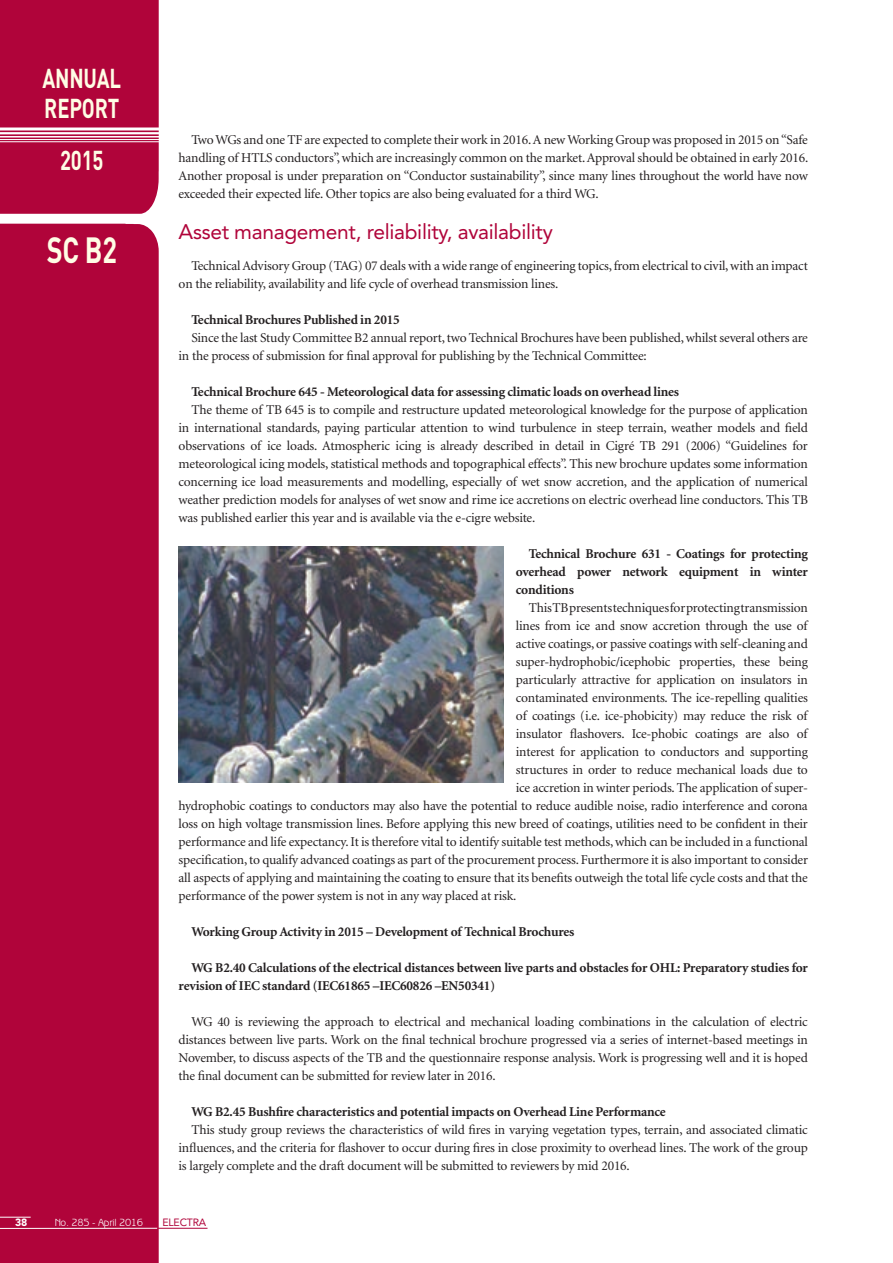
<style>
.page{position:relative;width:893px;height:1263px;background:#fff}
.page>*{position:absolute;margin:0;border:0;box-sizing:border-box;transform-origin:0 0}
.t1{font:700 36px "DIN";color:#fffde5;scale:.75 1}
.t2{font:700 27px/30px "DIN";letter-spacing:-.01em;color:#fffde5;scale:.75 1}
.t3{font:21px "Avenir";letter-spacing:-.015em;color:#b0043a}
.t4{font:13.5px/18px "Minion";letter-spacing:-.015em;color:#231f20;text-align:justify}
.t5{font:700 13.5px/18px "Minion";letter-spacing:-.015em;color:#231f20;text-align:justify}
.t6{font:10.5px "Benguiat Gothic";letter-spacing:-.03em;color:#fff}
.t7{font:10.5px "Avenir";letter-spacing:-.02em;color:#b0043a}
.t8{font:900 10.5px "Avenir";color:#fff}
</style>
<div class="page">
<div style="left:0;top:224px;width:159px;height:1039px;background:#b0043a"></div>
<div style="left:0;top:0;width:159px;height:214px;background:#b0043a"></div>
<hr style="left:0;top:127px;width:164px;height:3px;background:#fff">
<hr style="left:0;top:132px;width:164px;height:2px;background:#fff">
<hr style="left:0;top:136px;width:164px;height:2px;background:#fff">
<hr style="left:0;top:139px;width:164px;height:1px;background:#fff">
<hr style="left:0;top:141px;width:164px;height:1px;background:#fff">
<img style="left:179px;top:546px;width:324px;height:236px">
<hr style="left:0;top:1228px;width:157px;height:1px;background:#fff">
<hr style="left:0;top:1217px;width:31px;height:1px;background:#fff">
<hr style="left:157px;top:1228px;width:50px;height:1px;background:#b0043a">
<h2 class="t2" style="left:42px;top:62px;width:107px">ANNUAL<br>REPORT</h2>
<h2 class="t2" style="left:60px;top:144px;width:59px">2015</h2>
<h1 class="t1" style="left:47px;top:227px;width:95px">SC B2</h1>
<p class="t4" style="left:179px;top:131px;width:631px;text-indent:13px">Two WGs and one TF are expected to complete their work in 2016. A new Working Group was proposed in 2015 on “Safe handling of HTLS conductors”, which are increasingly common on the market. Approval should be obtained in early 2016.<br>Another proposal is under preparation on “Conductor sustainability”, since many lines throughout the world have now exceeded their expected life. Other topics are also being evaluated for a third WG.</p>
<h3 class="t3" style="left:179px;top:220px;width:376px">Asset management, reliability, availability</h3>
<p class="t4" style="left:179px;top:257px;width:631px;text-indent:13px">Technical Advisory Group (TAG) 07 deals with a wide range of engineering topics, from electrical to civil, with an impact on the reliability, availability and life cycle of overhead transmission lines.</p>
<p class="t5" style="left:191px;top:311px;width:210px">Technical Brochures Published in 2015</p>
<p class="t4" style="left:179px;top:329px;width:631px;text-indent:13px">Since the last Study Committee B2 annual report, two Technical Brochures have been published, whilst several others are in the process of submission for final approval for publishing by the Technical Committee:</p>
<p class="t5" style="left:191px;top:383px;width:489px">Technical Brochure 645 - Meteorological data for assessing climatic loads on overhead lines</p>
<p class="t4" style="left:179px;top:401px;width:631px;text-indent:13px">The theme of TB 645 is to compile and restructure updated meteorological knowledge for the purpose of application in international standards, paying particular attention to wind turbulence in steep terrain, weather models and field observations of ice loads. Atmospheric icing is already described in detail in Cigré TB 291 (2006) “Guidelines for meteorological icing models, statistical methods and topographical effects”. This new brochure updates some information concerning ice load measurements and modelling, especially of wet snow accretion, and the application of numerical weather prediction models for analyses of wet snow and rime ice accretions on electric overhead line conductors. This TB was published earlier this year and is available via the e-cigre website.</p>
<p class="t5" style="left:516px;top:545px;width:293px;text-indent:13px">Technical Brochure 631 - Coatings for protecting overhead power network equipment in winter conditions</p>
<p class="t4" style="left:529px;top:599px;width:281px">This TB presents techniques for protecting transmission</p>
<p class="t4" style="left:516px;top:617px;width:293px">lines from ice and snow accretion through the use of</p>
<p class="t4" style="left:516px;top:635px;width:293px">active coatings, or passive coatings with self-cleaning and</p>
<p class="t4" style="left:516px;top:653px;width:293px">super-hydrophobic/icephobic properties, these being</p>
<p class="t4" style="left:516px;top:671px;width:293px">particularly attractive for application on insulators in</p>
<p class="t4" style="left:516px;top:689px;width:293px">contaminated environments. The ice-repelling qualities</p>
<p class="t4" style="left:516px;top:707px;width:293px">of coatings (i.e. ice-phobicity) may reduce the risk of</p>
<p class="t4" style="left:516px;top:725px;width:293px">insulator flashovers. Ice-phobic coatings are also of</p>
<p class="t4" style="left:516px;top:743px;width:293px">interest for application to conductors and supporting</p>
<p class="t4" style="left:516px;top:761px;width:293px">structures in order to reduce mechanical loads due to</p>
<p class="t4" style="left:516px;top:779px;width:293px">ice accretion in winter periods. The application of super-</p>
<p class="t4" style="left:179px;top:797px;width:631px">hydrophobic coatings to conductors may also have the potential to reduce audible noise, radio interference and corona</p>
<p class="t4" style="left:179px;top:815px;width:631px">loss on high voltage transmission lines. Before applying this new breed of coatings, utilities need to be confident in their</p>
<p class="t4" style="left:179px;top:833px;width:631px">performance and life expectancy. It is therefore vital to identify suitable test methods, which can be included in a functional</p>
<p class="t4" style="left:179px;top:851px;width:631px">specification, to qualify advanced coatings as part of the procurement process. Furthermore it is also important to consider</p>
<p class="t4" style="left:179px;top:869px;width:631px">all aspects of applying and maintaining the coating to ensure that its benefits outweigh the total life cycle costs and that the</p>
<p class="t4" style="left:179px;top:887px;width:339px">performance of the power system is not in any way placed at risk.</p>
<p class="t5" style="left:191px;top:923px;width:385px">Working Group Activity in 2015 – Development of Technical Brochures</p>
<p class="t5" style="left:179px;top:959px;width:631px;text-indent:13px">WG B2.40 Calculations of the electrical distances between live parts and obstacles for OHL: Preparatory studies for revision of IEC standard (IEC61865 –IEC60826 –EN50341)</p>
<p class="t4" style="left:179px;top:1013px;width:631px;text-indent:13px">WG 40 is reviewing the approach to electrical and mechanical loading combinations in the calculation of electric distances between live parts. Work on the final technical brochure progressed via a series of internet-based meetings in November, to discuss aspects of the TB and the questionnaire response analysis. Work is progressing well and it is hoped the final document can be submitted for review later in 2016.</p>
<p class="t5" style="left:191px;top:1103px;width:476px">WG B2.45 Bushfire characteristics and potential impacts on Overhead Line Performance</p>
<p class="t4" style="left:179px;top:1121px;width:631px;text-indent:13px">This study group reviews the characteristics of wild fires in varying vegetation types, terrain, and associated climatic influences, and the criteria for flashover to occur during fires in close proximity to overhead lines. The work of the group is largely complete and the draft document will be submitted to reviewers by mid 2016.</p>
<p class="t8" style="left:15px;top:1216px;width:14px">38</p>
<p class="t6" style="left:55px;top:1216px;width:90px">No. 285 - April 2016</p>
<p class="t7" style="left:163px;top:1216px;width:45px">ELECTRA</p>
</div>
